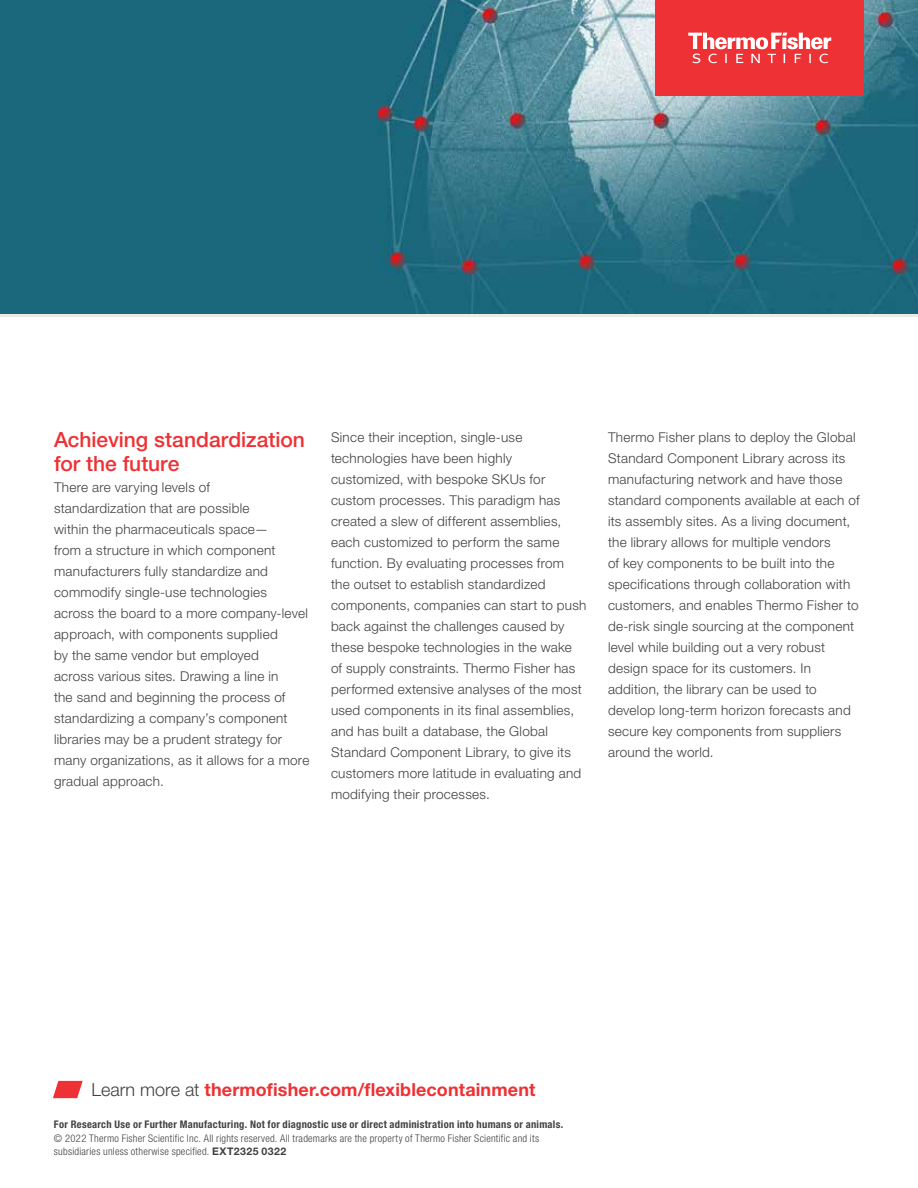
<style>
.page{position:relative;width:918px;height:1188px;background:#fff}
.page>*{position:absolute;margin:0;border:0;box-sizing:border-box;transform-origin:0 0}
.t1{font:500 21px/24px "Helvetica Neue LTW1 G";color:#ee3134}
.t2{font:700 18px "Helvetica Neue LTW1 G";letter-spacing:.005em;color:#ee3134}
.t3{font:300 13.5px/21px "Helvetica Neue LTW1 G";letter-spacing:.02em;color:#414042}
.t4{font:300 condensed 10.5px/13.5px "Helvetica Neue LTW1 G";letter-spacing:.025em;color:#414042}
.t5{font:700 condensed 10.5px "Helvetica Neue LTW1 G";letter-spacing:.03em;color:#414042}
.s1{font-weight:300;color:#414042}
.s2{font-weight:700;font-stretch:normal}
</style>
<div class="page">
<svg style="left:53px;top:1081px;width:30px;height:17px"></svg>
<img style="left:0;top:0;width:918px;height:314px">
<div style="left:656px;top:0;width:208px;height:96px;background:#ee3134"></div>
<svg style="left:688px;top:33px;width:143px;height:30px"></svg>
<h1 class="t1" style="left:54px;top:428px;width:252px">Achieving standardization for the future</h1>
<p class="t3" style="left:54px;top:477px;width:257px">There are varying levels of<br>standardization that are possible<br>within the pharmaceuticals space—<br>from a structure in which component manufacturers fully standardize and commodify single-use technologies across the board to a more company-level approach, with components supplied<br>by the same vendor but employed<br>across various sites. Drawing a line in<br>the sand and beginning the process of standardizing a company’s component libraries may be a prudent strategy for many organizations, as it allows for a more gradual approach.</p>
<p class="t3" style="left:331px;top:426px;width:257px">Since their inception, single-use technologies have been highly customized, with bespoke SKUs for custom processes. This paradigm has created a slew of different assemblies, each customized to perform the same function. By evaluating processes from<br>the outset to establish standardized components, companies can start to push back against the challenges caused by these bespoke technologies in the wake<br>of supply constraints. Thermo Fisher has performed extensive analyses of the most used components in its final assemblies, and has built a database, the Global Standard Component Library, to give its customers more latitude in evaluating and modifying their processes.</p>
<p class="t3" style="left:608px;top:426px;width:253px">Thermo Fisher plans to deploy the Global Standard Component Library across its manufacturing network and have those standard components available at each of its assembly sites. As a living document, the library allows for multiple vendors<br>of key components to be built into the specifications through collaboration with customers, and enables Thermo Fisher to de-risk single sourcing at the component level while building out a very robust design space for its customers. In addition, the library can be used to develop long-term horizon forecasts and secure key components from suppliers around the world.</p>
<h2 class="t2" style="left:92px;top:1078px;width:445px"><span class="s1">Learn more at</span> thermofisher.com/flexiblecontainment</h2>
<p class="t5" style="left:54px;top:1118px;width:511px">For Research Use or Further Manufacturing. Not for diagnostic use or direct administration into humans or animals.</p>
<p class="t4" style="left:54px;top:1131px;width:487px">© 2022 Thermo Fisher Scientific Inc. All rights reserved. All trademarks are the property of Thermo Fisher Scientific and its subsidiaries unless otherwise specified. <span class="s2">EXT2325 0322</span></p>
</div>
